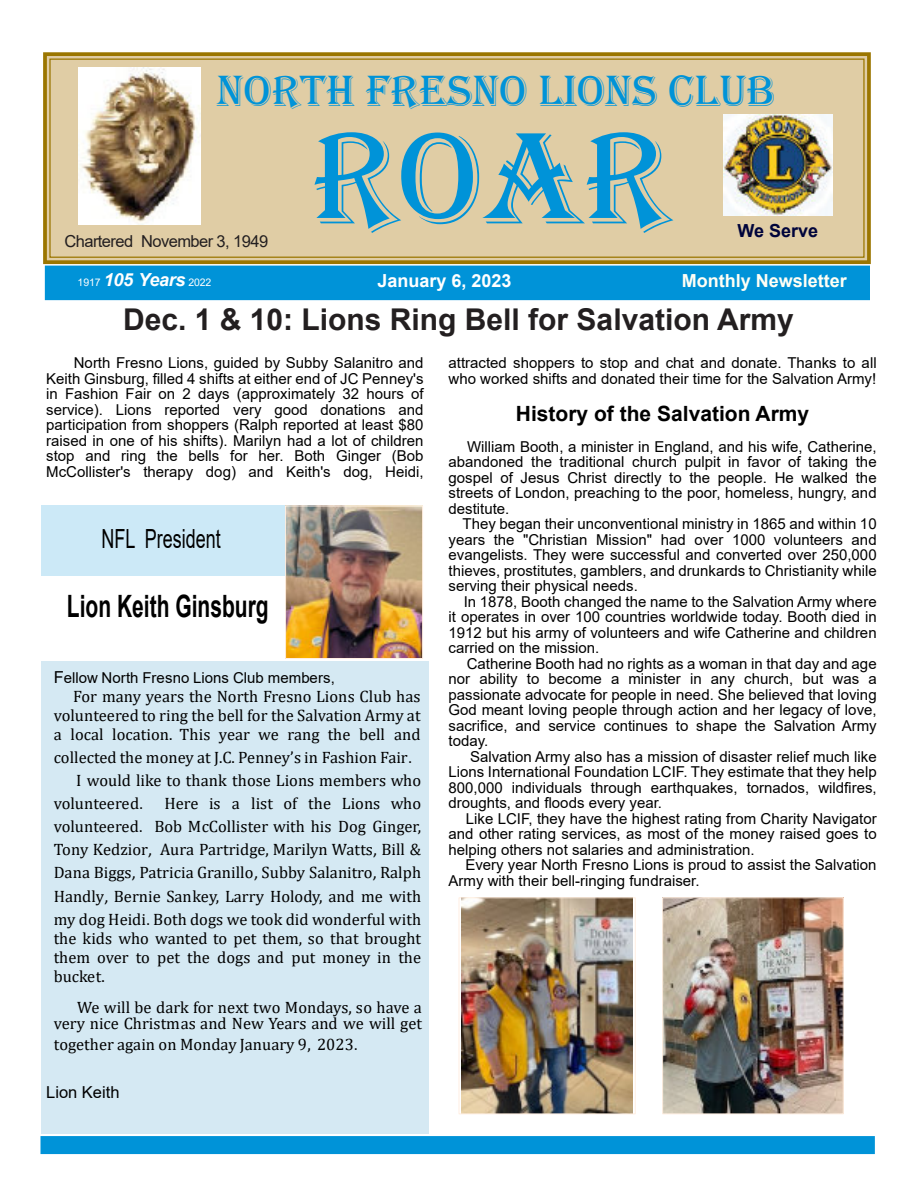
<style>
.page{position:relative;width:918px;height:1188px;background:#fff}
.page>*{position:absolute;margin:0;border:0;box-sizing:border-box;transform-origin:0 0}
.t1{font:135px "Algerian";color:#0093d8}
.t2{font:45px "Algerian";color:#0093d8}
.t3{font:700 30.75px "Arial";color:#000;scale:.68 1}
.t4{font:700 30px "Arial";color:#231f20}
.t5{font:26.4px "Arial";color:#000;scale:.68 1}
.t6{font:700 21px "Arial";color:#000}
.t7{font:700 18px "Arial";color:#fffff5}
.t8{font:700 18px "Arial";color:#fff}
.t9{font:700 18px "Arial";color:#00043b}
.t10{font:16.5px/23.1px "Cambria";color:#000;text-align:justify}
.t11{font:16.5px "Arial";letter-spacing:-.035em;color:#231f20}
.t12{font:16.5px "Arial";color:#000}
.t13{font:15px/15.5px "Arial";color:#000;text-align:justify}
.t14{font:10.5px "Arial";letter-spacing:-.015em;color:#fff}
.s1{font-weight:700;font-style:italic;font-size:18px}
.s2{font-size:16.5px}
.s3{font-family:"Calibri"}
</style>
<div class="page">
<div style="left:47px;top:56px;width:820px;height:204px;background:#e0cda5"></div>
<div style="left:43px;top:52px;width:828px;height:212px;border:4px solid #9b7600"></div>
<div style="left:49px;top:59px;width:816px;height:199px;border:1px solid #9b7600"></div>
<div style="left:46px;top:267px;width:822px;height:32px;background:#0093d8"></div>
<div style="left:45px;top:266px;width:825px;height:34px;border:3px solid #0093d8"></div>
<div style="left:40px;top:1136px;width:835px;height:18px;background:#0093d8"></div>
<img style="left:723px;top:114px;width:109px;height:102px">
<img style="left:79px;top:68px;width:121px;height:156px">
<img style="left:462px;top:900px;width:171px;height:212px">
<div style="left:459px;top:898px;width:176px;height:216px;border:1px solid #ffefe2"></div>
<img style="left:664px;top:900px;width:177px;height:212px">
<div style="left:662px;top:898px;width:181px;height:216px;border:1px solid #ffefe2"></div>
<div style="left:41px;top:506px;width:245px;height:70px;background:#cce9f7"></div>
<div style="left:41px;top:661px;width:388px;height:473px;background:#d5e9f3"></div>
<img style="left:287px;top:508px;width:134px;height:149px">
<div style="left:285px;top:506px;width:138px;height:153px;border:1px solid #ffefe2"></div>
<h2 class="t2" style="left:217px;top:66px;width:560px">NORTH FRESNO LIONS CLUB</h2>
<p class="t11" style="left:65px;top:235px;width:205px">Chartered November 3, 1949</p>
<h1 class="t1" style="left:312px;top:103px;width:359px">ROAR</h1>
<p class="t9" style="left:738px;top:224px;width:82px">We Serve</p>
<p class="t14" style="left:78px;top:278px;width:135px">1917 <span class="s1">105 Years</span> 2022</p>
<p class="t8" style="left:378px;top:274px;width:136px">January 6, 2023</p>
<p class="t7" style="left:682px;top:273px;width:167px">Monthly Newsletter</p>
<h3 class="t4" style="left:123px;top:308px;width:672px">Dec. 1 &amp; 10: Lions Ring Bell for Salvation Army</h3>
<p class="t13" style="left:46px;top:357px;width:379px;text-indent:28px">North Fresno Lions, guided by Subby Salanitro and Keith Ginsburg, filled 4 shifts at either end of JC Penney's in Fashion Fair on 2 days (approximately 32 hours of service). Lions reported very good donations and participation from shoppers (Ralph reported at least $80 raised in one of his shifts). Marilyn had a lot of children stop and ring the bells for her. Both Ginger (Bob McCollister's therapy dog) and Keith's dog, Heidi,</p>
<p class="t13" style="left:449px;top:357px;width:430px">attracted shoppers to stop and chat and donate. Thanks to all who worked shifts and donated their time for the Salvation Army!</p>
<h3 class="t6" style="left:516px;top:406px;width:295px">History of the Salvation Army</h3>
<p class="t13" style="left:449px;top:440px;width:430px;text-indent:19px">William Booth, a minister in England, and his wife, Catherine, abandoned the traditional church pulpit in favor of taking the gospel of Jesus Christ directly to the people. He walked the streets of London, preaching to the poor, homeless, hungry, and destitute.</p>
<p class="t13" style="left:449px;top:518px;width:430px;text-indent:14px">They began their unconventional ministry in 1865 and within 10 years the "Christian Mission" had over 1000 volunteers and evangelists. They were successful and converted over 250,000 thieves, prostitutes, gamblers, and drunkards to Christianity while serving their physical needs.</p>
<p class="t13" style="left:449px;top:595px;width:430px;text-indent:15px">In 1878, Booth changed the name to the Salvation Army where it operates in over 100 countries worldwide today. Booth died in 1912 but his army of volunteers and wife Catherine and children carried on the mission.</p>
<p class="t13" style="left:449px;top:657px;width:430px;text-indent:18px">Catherine Booth had no rights as a woman in that day and age nor ability to become a minister in any church, but was a passionate advocate for people in need. She believed that loving God meant loving people through action and her legacy of love, sacrifice, and service continues to shape the Salvation Army today.</p>
<p class="t13" style="left:449px;top:750px;width:430px;text-indent:22px">Salvation Army also has a mission of disaster relief much like Lions International Foundation LCIF. They estimate that they help 800,000 individuals through earthquakes, tornados, wildfires, droughts, and floods every year.</p>
<p class="t13" style="left:449px;top:812px;width:430px;text-indent:17px">Like LCIF, they have the highest rating from Charity Navigator and other rating services, as most of the money raised goes to helping others not salaries and administration.</p>
<p class="t13" style="left:449px;top:859px;width:430px;text-indent:17px">Every year North Fresno Lions is proud to assist the Salvation<br>Army with their bell-ringing fundraiser.</p>
<h3 class="t5" style="left:102px;top:529px;width:177px">NFL President</h3>
<h3 class="t3" style="left:67px;top:594px;width:298px">Lion Keith Ginsburg</h3>
<p class="t13" style="left:54px;top:671px;width:283px"><span class="s2">F</span>ellow North Fresno Lions Club members,</p>
<p class="t10" style="left:54px;top:688px;width:368px;line-height:18.9px;text-indent:19px">For many years the North Fresno Lions Club has volunteered to ring the bell for the Salvation Army at a local location. This year we rang the bell and</p>
<p class="t10" style="left:54px;top:747px;width:360px">collected the money at J.C. Penney’s in Fashion Fair<span class="s3">.</span></p>
<p class="t10" style="left:76px;top:770px;width:347px">I would like to thank those Lions members who</p>
<p class="t10" style="left:54px;top:793px;width:91px">volunteered<span class="s3">.</span></p>
<p class="t10" style="left:54px;top:793px;width:369px;text-indent:111px">Here is a list of the Lions who volunteered<span class="s3">.</span> Bob McCollister with his Dog Ginger, Tony Kedzior<span class="s3">,</span> Aura Partridge, Marilyn Watts<span class="s3">,</span> Bill &amp; Dana Biggs<span class="s3">,</span> Patricia Granillo<span class="s3">,</span> Subby Salanitro<span class="s3">,</span> Ralph Handly<span class="s3">,</span> Bernie Sankey, Larry Holody, and me with my dog Heidi<span class="s3">.</span> Both dogs we took did wonderful with</p>
<p class="t10" style="left:54px;top:930px;width:369px;line-height:19px">the kids who wanted to pet them, so that brought them over to pet the dogs and put money in the bucket.</p>
<p class="t10" style="left:54px;top:1000px;width:370px;line-height:16.5px;text-align:right">We will be dark for next two Mondays, so have a very nice Christmas and New Years and we will get</p>
<p class="t10" style="left:54px;top:1033px;width:306px">together again on Monday January 9, 2023<span class="s3">.</span></p>
<p class="t12" style="left:46px;top:1086px;width:75px">Lion Keith</p>
</div>
